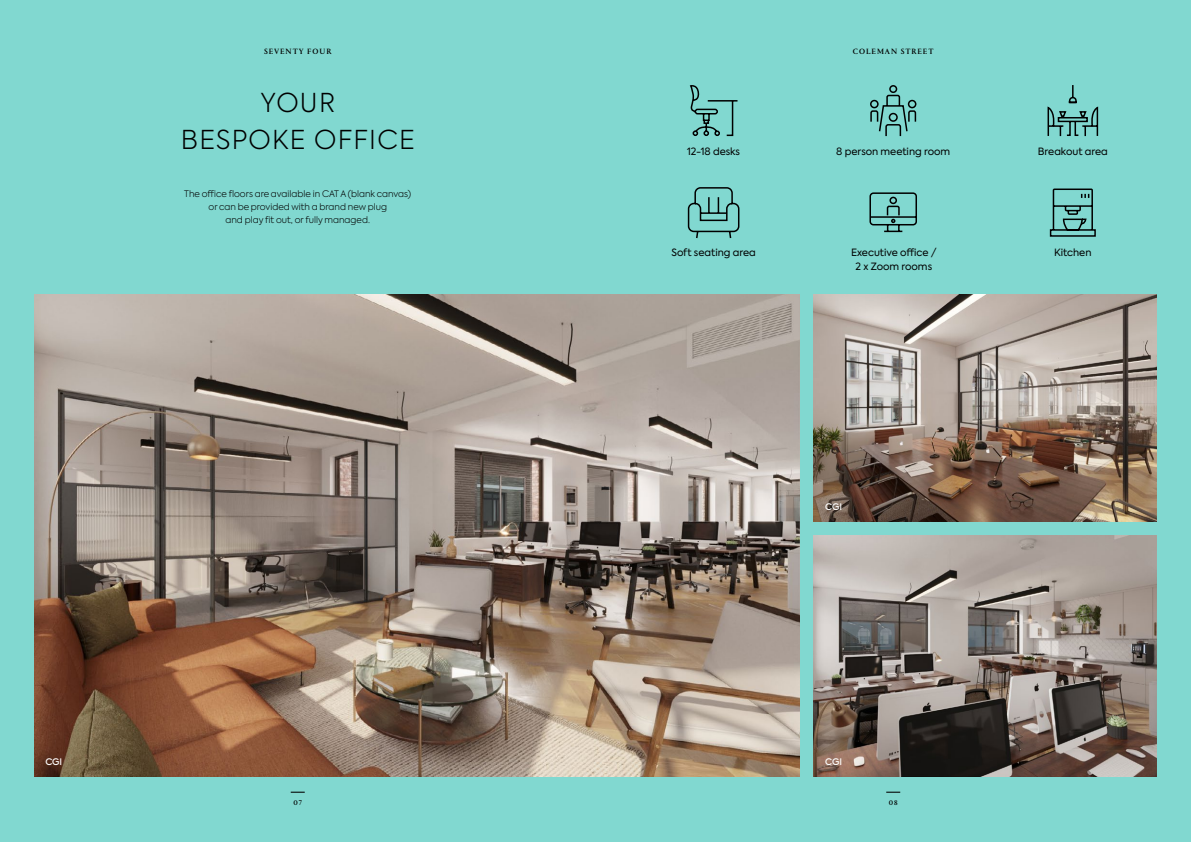
<style>
.page{position:relative;width:1191px;height:842px;background:#fff}
.page>*{position:absolute;margin:0;border:0;box-sizing:border-box;transform-origin:0 0}
.t1{font:300 25.9px/36.7px "Axiforma";letter-spacing:.05em;color:#000;text-align:center}
.t2{font:10px/14px "Axiforma";letter-spacing:-.005em;color:#000;text-align:center}
.t3{font:300 9px/13px "Axiforma";color:#000;text-align:center}
.t4{font:500 9px "Axiforma";letter-spacing:-.005em;color:#fff}
.t5{font:500 8px "Portrait";letter-spacing:.12em;color:#000}
.t6{font:500 7px "Portrait";color:#000}
</style>
<div class="page">
<div style="left:0;top:0;width:595px;height:842px;background:#81d8d0"></div>
<div style="left:595px;top:0;width:596px;height:842px;background:#81d8d0"></div>
<img style="left:34px;top:295px;width:765px;height:482px">
<svg style="left:689px;top:85px;width:49px;height:52px"></svg>
<svg style="left:870px;top:85px;width:47px;height:52px"></svg>
<svg style="left:1047px;top:85px;width:51px;height:52px"></svg>
<svg style="left:687px;top:187px;width:53px;height:52px"></svg>
<svg style="left:1049px;top:188px;width:47px;height:49px"></svg>
<svg style="left:869px;top:192px;width:48px;height:41px"></svg>
<img style="left:814px;top:536px;width:343px;height:241px">
<img style="left:814px;top:295px;width:343px;height:227px">
<svg style="left:291px;top:792px;width:14px;height:1px"></svg>
<svg style="left:886px;top:792px;width:14px;height:1px"></svg>
<p class="t5" style="left:264px;top:46px;width:69px">SEVENTY FOUR</p>
<p class="t5" style="left:853px;top:46px;width:82px">COLEMAN STREET</p>
<h1 class="t1" style="left:181px;top:84px;width:235px">YOUR<br>BESPOKE OFFICE</h1>
<p class="t3" style="left:184px;top:187px;width:228px">The office floors are available in CAT A (blank canvas) or can be provided with a brand new plug<br>and play fit out, or fully managed.</p>
<p class="t2" style="left:687px;top:145px;width:54px">12-18 desks</p>
<p class="t2" style="left:836px;top:145px;width:116px">8 person meeting room</p>
<p class="t2" style="left:1037px;top:145px;width:72px">Breakout area</p>
<p class="t2" style="left:851px;top:245px;width:87px">Executive office /<br>2 x Zoom rooms</p>
<p class="t2" style="left:671px;top:245px;width:86px">Soft seating area</p>
<p class="t2" style="left:1054px;top:245px;width:39px">Kitchen</p>
<p class="t4" style="left:825px;top:501px;width:18px">CGI</p>
<p class="t4" style="left:45px;top:756px;width:18px">CGI</p>
<p class="t4" style="left:825px;top:756px;width:18px">CGI</p>
<p class="t6" style="left:293px;top:798px;width:10px">07</p>
<p class="t6" style="left:889px;top:798px;width:10px">08</p>
</div>
